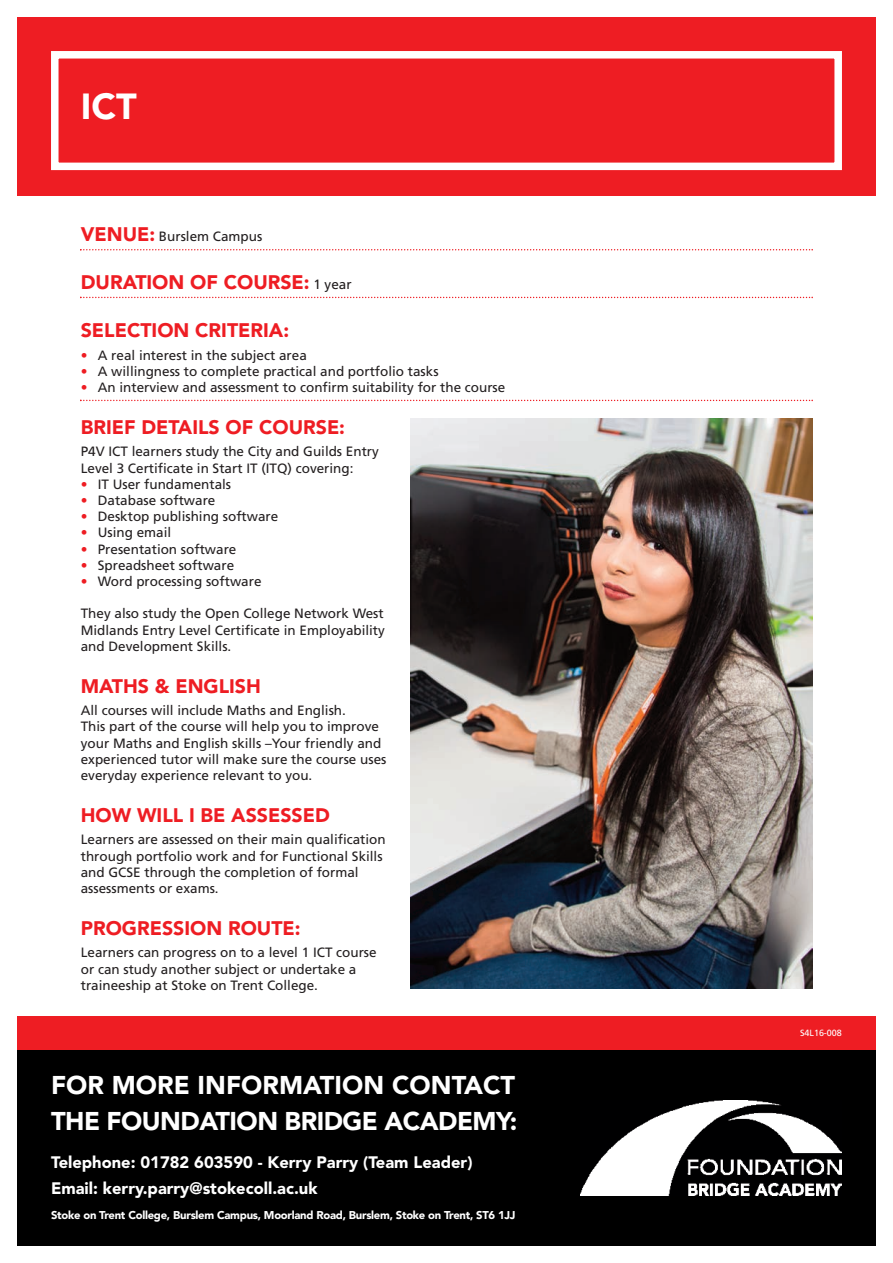
<style>
.page{position:relative;width:893px;height:1263px;background:#fff}
.page>*{position:absolute;margin:0;border:0;box-sizing:border-box;transform-origin:0 0}
.t1{font:900 36px "Avenir";color:#fff}
.t2{font:900 25.5px/35.5px "Avenir";letter-spacing:-.02em;color:#fff}
.t3{font:900 19.5px "Avenir";color:#ee1d23}
.t4{font:900 16.5px/25.5px "Avenir";color:#fff}
.t5{font:13.5px/16.2px "Frutiger";color:#231f20}
.t6{font:900 11.25px "Avenir";letter-spacing:-.025em;color:#fff}
.t7{font:9px "Frutiger";color:#fff}
.s1{font-family:"Avenir";font-weight:900;font-size:19.5px;color:#ee1d23}
.s2{font-family:"Frutiger";font-weight:400;font-size:13.5px;color:#231f20}
.s3{color:#ee1d23}
</style>
<div class="page">
<div style="left:17px;top:17px;width:859px;height:179px;background:#ee1d23"></div>
<div style="left:17px;top:1016px;width:859px;height:34px;background:#ee1d23"></div>
<div style="left:17px;top:1050px;width:859px;height:196px;background:#000"></div>
<img style="left:580px;top:1101px;width:261px;height:94px">
<div style="left:51px;top:51px;width:791px;height:119px;border:8px solid #fff"></div>
<svg style="left:80px;top:249px;width:733px;height:1px"></svg>
<svg style="left:80px;top:297px;width:733px;height:1px"></svg>
<svg style="left:80px;top:400px;width:733px;height:1px"></svg>
<img style="left:411px;top:418px;width:401px;height:570px">
<h1 class="t1" style="left:81px;top:76px;width:57px">ICT</h1>
<p class="t5" style="left:81px;top:229px;width:183px"><span class="s1">VENUE:</span> Burslem Campus</p>
<h3 class="t3" style="left:81px;top:265px;width:272px">DURATION OF COURSE: <span class="s2">1 year</span></h3>
<h3 class="t3" style="left:81px;top:313px;width:210px">SELECTION CRITERIA:</h3>
<p class="t5" style="left:81px;top:348px;width:228px"><span class="s3">•</span> A real interest in the subject area</p>
<p class="t5" style="left:81px;top:364px;width:359px"><span class="s3">•</span> A willingness to complete practical and portfolio tasks</p>
<p class="t5" style="left:81px;top:380px;width:426px"><span class="s3">•</span> An interview and assessment to confirm suitability for the course</p>
<h3 class="t3" style="left:81px;top:410px;width:266px">BRIEF DETAILS OF COURSE:</h3>
<p class="t5" style="left:81px;top:445px;width:300px">P4V ICT learners study the City and Guilds Entry<br>Level 3 Certificate in Start IT (ITQ) covering:</p>
<p class="t5" style="left:81px;top:477px;width:152px"><span class="s3">•</span> IT User fundamentals</p>
<p class="t5" style="left:81px;top:493px;width:136px"><span class="s3">•</span> Database software</p>
<p class="t5" style="left:81px;top:509px;width:199px"><span class="s3">•</span> Desktop publishing software</p>
<p class="t5" style="left:81px;top:526px;width:92px"><span class="s3">•</span> Using email</p>
<p class="t5" style="left:81px;top:542px;width:157px"><span class="s3">•</span> Presentation software</p>
<p class="t5" style="left:81px;top:558px;width:155px"><span class="s3">•</span> Spreadsheet software</p>
<p class="t5" style="left:81px;top:574px;width:182px"><span class="s3">•</span> Word processing software</p>
<p class="t5" style="left:81px;top:607px;width:306px;text-align:justify">They also study the Open College Network West Midlands Entry Level Certificate in Employability and Development Skills.</p>
<h3 class="t3" style="left:81px;top:669px;width:182px">MATHS &amp; ENGLISH</h3>
<p class="t5" style="left:81px;top:703px;width:307px">All courses will include Maths and English.<br>This part of the course will help you to improve your Maths and English skills –Your friendly and experienced tutor will make sure the course uses everyday experience relevant to you.</p>
<h3 class="t3" style="left:81px;top:798px;width:251px">HOW WILL I BE ASSESSED</h3>
<p class="t5" style="left:81px;top:832px;width:306px">Learners are assessed on their main qualification through portfolio work and for Functional Skills and GCSE through the completion of formal assessments or exams.</p>
<h3 class="t3" style="left:81px;top:911px;width:221px">PROGRESSION ROUTE:</h3>
<p class="t5" style="left:81px;top:945px;width:297px">Learners can progress on to a level 1 ICT course or can study another subject or undertake a traineeship at Stoke on Trent College.</p>
<h2 class="t2" style="left:51px;top:1067px;width:468px">FOR MORE INFORMATION CONTACT<br>THE FOUNDATION BRIDGE ACADEMY:</h2>
<p class="t4" style="left:51px;top:1149px;width:423px">Telephone: 01782 603590 - Kerry Parry (Team Leader)<br>Email: kerry.parry@stokecoll.ac.uk</p>
<p class="t6" style="left:51px;top:1205px;width:466px">Stoke on Trent College, Burslem Campus, Moorland Road, Burslem, Stoke on Trent, ST6 1JJ</p>
<p class="t7" style="left:800px;top:1029px;width:43px">S4L16-008</p>
</div>
